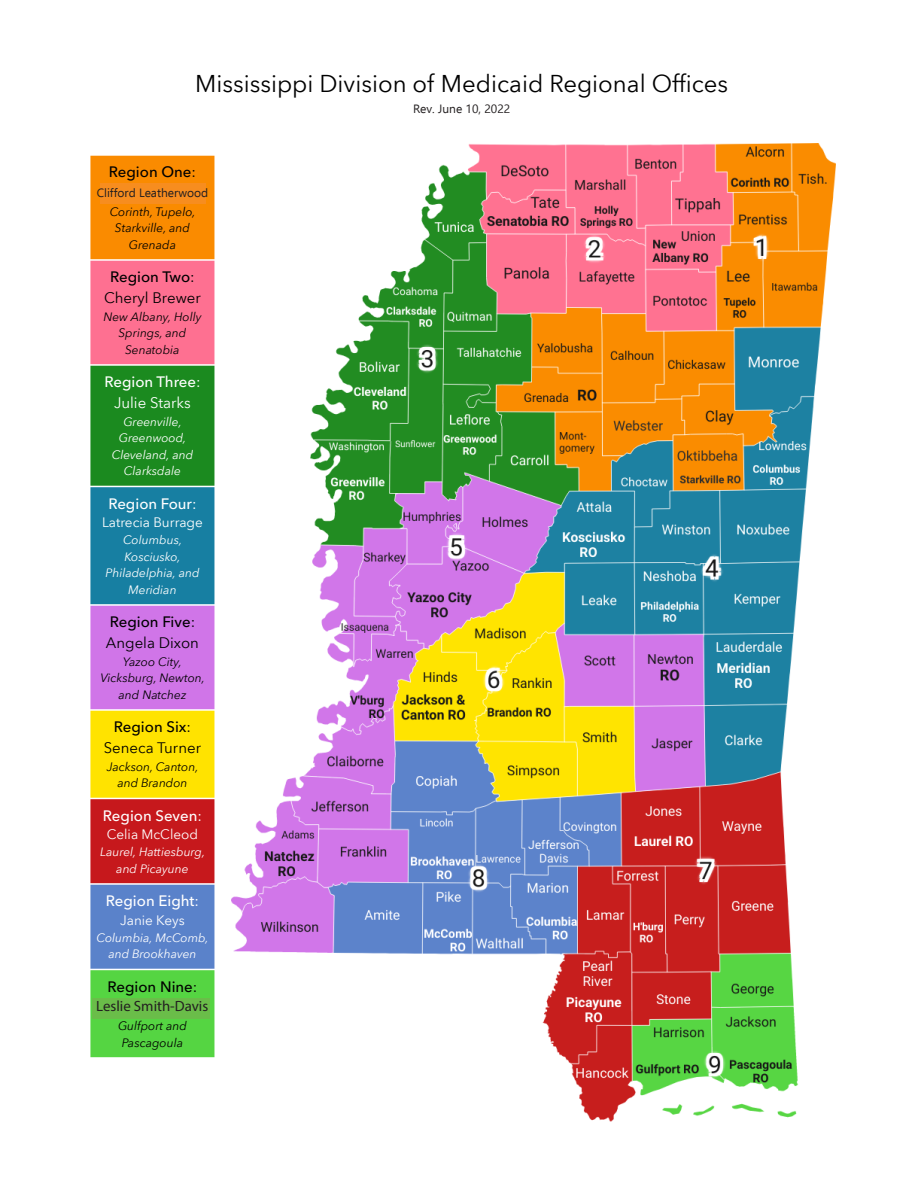
<style>
.page{position:relative;width:918px;height:1188px;background:#fff}
.page>*{position:absolute;margin:0;border:0;box-sizing:border-box;transform-origin:0 0}
.t1{font:24px "Avenir Next";color:#000}
.t2{font:15px/21px "Avenir Next";color:#000;text-align:center}
.t3{font:500 15px "Avenir Next";color:#fff}
.t4{font:15px/21px "Avenir Next";color:#fff;text-align:center}
.t5{font:14.85px "Myriad Pro";color:#231f20}
.t6{font:13.5px "Avenir Next";color:#fff}
.t7{font:italic 12px/16.5px "Avenir Next";color:#000;text-align:center}
.t8{font:italic 12px/16.5px "Avenir Next";color:#fff;text-align:center}
.t9{font:12px "Ebrima";color:#231f20}
.t10{font:12px "Avenir Next";color:#000}
.s1{font-weight:500}
.s2{font-weight:400}
</style>
<div class="page">
<img style="left:231px;top:143px;width:605px;height:979px">
<div style="left:90px;top:155px;width:125px;height:105px;background:#fa8b00"></div>
<div style="left:90px;top:260px;width:125px;height:105px;background:#fe7091"></div>
<div style="left:90px;top:365px;width:125px;height:121px;background:#1b8a1f"></div>
<div style="left:90px;top:486px;width:125px;height:119px;background:#177fa2"></div>
<div style="left:90px;top:605px;width:125px;height:105px;background:#d075e8"></div>
<div style="left:90px;top:710px;width:125px;height:88px;background:#ffe300"></div>
<div style="left:90px;top:798px;width:125px;height:86px;background:#c6181c"></div>
<div style="left:90px;top:884px;width:125px;height:85px;background:#5a82ca"></div>
<div style="left:90px;top:969px;width:125px;height:89px;background:#55d542"></div>
<hr style="left:89px;top:259px;width:127px;height:2px;background:#fff">
<hr style="left:89px;top:364px;width:127px;height:2px;background:#fff">
<hr style="left:89px;top:486px;width:127px;height:1px;background:#fff">
<hr style="left:89px;top:604px;width:127px;height:2px;background:#fff">
<hr style="left:89px;top:709px;width:127px;height:2px;background:#fff">
<hr style="left:89px;top:798px;width:127px;height:1px;background:#fff">
<hr style="left:89px;top:883px;width:127px;height:2px;background:#fff">
<hr style="left:89px;top:969px;width:127px;height:1px;background:#fff">
<hr style="left:214px;top:154px;width:2px;height:905px;background:#fff">
<hr style="left:89px;top:154px;width:127px;height:2px;background:#fff">
<hr style="left:89px;top:1057px;width:127px;height:2px;background:#fff">
<div style="left:93px;top:998px;width:117px;height:20px;background:#6abd49"></div>
<div style="left:100px;top:183px;width:106px;height:21px;background:#f78d1f"></div>
<p class="t1" style="left:195px;top:63px;width:535px">Mississippi Division of Medicaid Regional OfÞces</p>
<p class="t10" style="left:439px;top:98px;width:73px">15 JUN 2021</p>
<p class="t9" style="left:413px;top:100px;width:99px">Rev. June 10, 2022</p>
<p class="t2" style="left:103px;top:161px;width:99px"><span class="s1">Region One</span>:<br>Jennifer Petrie</p>
<p class="t7" style="left:110px;top:203px;width:87px">Corinth, Tupelo,<br>Starkville, and<br>Grenada</p>
<p class="t2" style="left:104px;top:266px;width:98px"><span class="s1">Region Two</span>:<br>Cheryl Brewer</p>
<p class="t7" style="left:103px;top:308px;width:100px">New Albany, Holly<br>Springs, and<br>Senatobia</p>
<p class="t4" style="left:104px;top:371px;width:98px"><span class="s1">Region Three</span>:<br>Julie Starks</p>
<p class="t8" style="left:112px;top:413px;width:83px">Greenville,<br>Greenwood,<br>Cleveland, and<br>Clarksdale</p>
<p class="t3" style="left:108px;top:491px;width:90px">Region Four<span class="s2">:</span></p>
<p class="t6" style="left:102px;top:511px;width:102px">Latrecia Burrage</p>
<p class="t8" style="left:105px;top:531px;width:96px">Columbus,<br>Kosciusko,<br>Philadelphia, and<br>Meridian</p>
<p class="t2" style="left:106px;top:611px;width:94px;text-align:left"><span class="s1">Region Five</span>:<br>Angela Dixon</p>
<p class="t7" style="left:100px;top:653px;width:106px">Yazoo City,<br>Vicksburg, Newton, and Natchez</p>
<p class="t2" style="left:104px;top:716px;width:99px"><span class="s1">Region Six</span>:<br>Seneca Turner</p>
<p class="t7" style="left:107px;top:758px;width:93px">Jackson, Canton, and Brandon</p>
<p class="t3" style="left:103px;top:803px;width:101px">Region Seven<span class="s2">:</span></p>
<p class="t6" style="left:107px;top:823px;width:93px">Celia McCleod</p>
<p class="t8" style="left:100px;top:843px;width:107px">Laurel, Hattiesburg, and Picayune</p>
<p class="t3" style="left:106px;top:888px;width:95px">Region Eight<span class="s2">:</span></p>
<p class="t6" style="left:120px;top:909px;width:66px">Janie Keys</p>
<p class="t8" style="left:97px;top:929px;width:114px">Columbia, McComb, and Brookhaven</p>
<p class="t2" style="left:107px;top:975px;width:92px;text-align:left"><span class="s1">Region Nine</span>:<br>Tina Johnson</p>
<p class="t7" style="left:118px;top:1017px;width:70px">Gulfport and<br>Pascagoula</p>
<p class="t9" style="left:97px;top:184px;width:113px">Clifford Leatherwood</p>
<p class="t5" style="left:96px;top:997px;width:114px">Leslie Smith-Davis</p>
</div>
